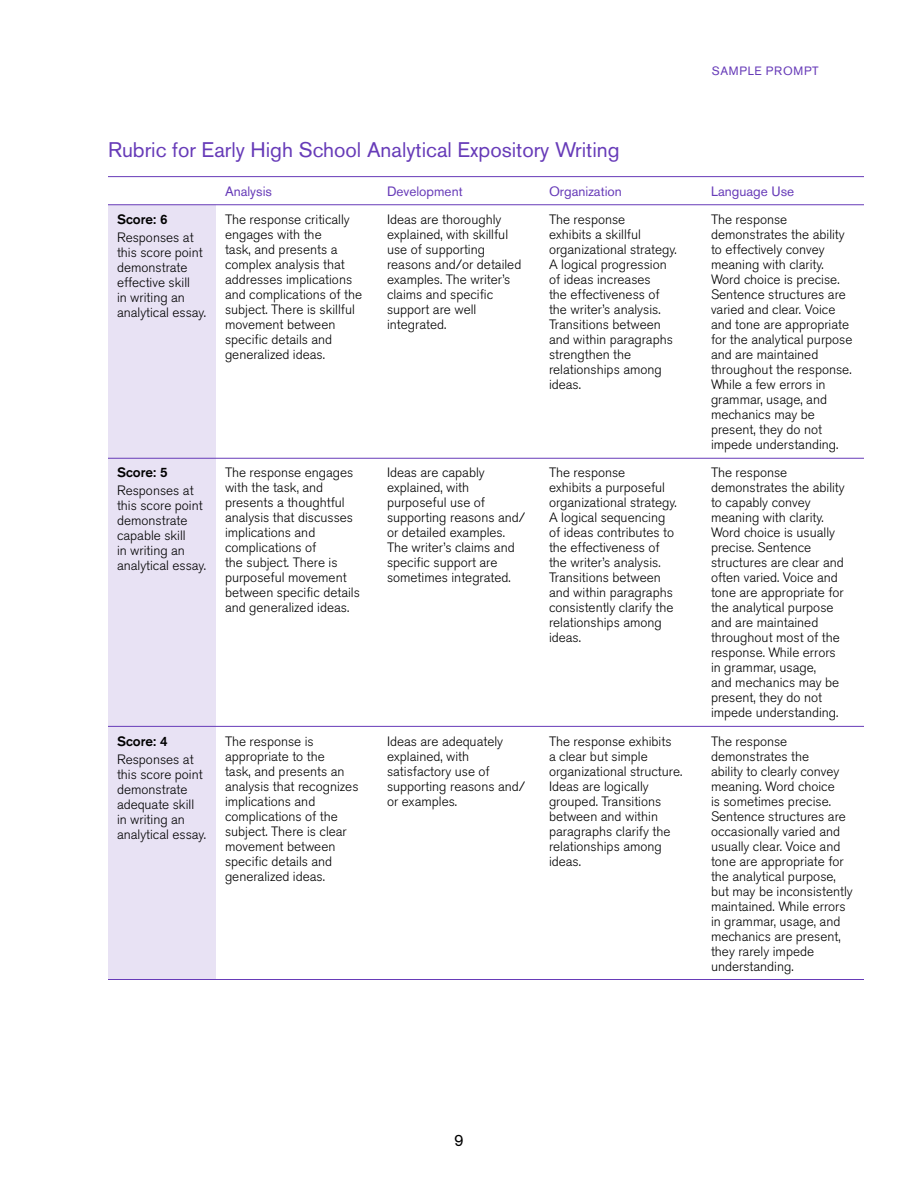
<style>
.page{position:relative;width:918px;height:1188px;background:#fff}
.page>*{position:absolute;margin:0;border:0;box-sizing:border-box;transform-origin:0 0}
.t1{font:21px "Akzidenz Grotesk Std";color:#673bb8}
.t2{font:16.5px "Akzidenz Grotesk Std";color:#000}
.t3{font:300 13.5px/15px "Akzidenz Grotesk Std";color:#000}
.t4{font:13.5px "Akzidenz Grotesk Std";color:#673bb8}
.t5{font:500 13.5px "Akzidenz Grotesk Std";color:#000}
.t6{font:12px "Akzidenz Grotesk Std";letter-spacing:.065em;color:#673bb8}
</style>
<div class="page">
<div style="left:108px;top:205px;width:108px;height:774px;background:#e8e2f4"></div>
<hr style="left:108px;top:458px;width:108px;height:1px;background:#673bb8">
<hr style="left:216px;top:458px;width:162px;height:1px;background:#673bb8">
<hr style="left:378px;top:458px;width:162px;height:1px;background:#673bb8">
<hr style="left:540px;top:458px;width:162px;height:1px;background:#673bb8">
<hr style="left:702px;top:458px;width:162px;height:1px;background:#673bb8">
<hr style="left:108px;top:726px;width:108px;height:1px;background:#673bb8">
<hr style="left:216px;top:726px;width:162px;height:1px;background:#673bb8">
<hr style="left:378px;top:726px;width:162px;height:1px;background:#673bb8">
<hr style="left:540px;top:726px;width:162px;height:1px;background:#673bb8">
<hr style="left:702px;top:726px;width:162px;height:1px;background:#673bb8">
<hr style="left:108px;top:979px;width:108px;height:1px;background:#673bb8">
<hr style="left:216px;top:979px;width:162px;height:1px;background:#673bb8">
<hr style="left:378px;top:979px;width:162px;height:1px;background:#673bb8">
<hr style="left:540px;top:979px;width:162px;height:1px;background:#673bb8">
<hr style="left:702px;top:979px;width:162px;height:1px;background:#673bb8">
<hr style="left:108px;top:176px;width:108px;height:1px;background:#673bb8">
<hr style="left:216px;top:176px;width:162px;height:1px;background:#673bb8">
<hr style="left:378px;top:176px;width:162px;height:1px;background:#673bb8">
<hr style="left:540px;top:176px;width:162px;height:1px;background:#673bb8">
<hr style="left:702px;top:176px;width:162px;height:1px;background:#673bb8">
<hr style="left:108px;top:204px;width:108px;height:1px;background:#673bb8">
<hr style="left:216px;top:204px;width:162px;height:1px;background:#673bb8">
<hr style="left:378px;top:204px;width:162px;height:1px;background:#673bb8">
<hr style="left:540px;top:204px;width:162px;height:1px;background:#673bb8">
<hr style="left:702px;top:204px;width:162px;height:1px;background:#673bb8">
<p class="t6" style="left:712px;top:64px;width:108px">Sample Prompt</p>
<h1 class="t1" style="left:108px;top:137px;width:513px">Rubric for Early High School Analytical Expository Writing</h1>
<p class="t4" style="left:225px;top:183px;width:48px">Analysis</p>
<p class="t4" style="left:387px;top:183px;width:77px">Development</p>
<p class="t4" style="left:549px;top:183px;width:74px">Organization</p>
<p class="t4" style="left:711px;top:183px;width:85px">Language Use</p>
<p class="t5" style="left:117px;top:211px;width:52px">Score: 6</p>
<p class="t3" style="left:117px;top:230px;width:90px">Responses at this score point demonstrate effective skill<br>in writing an analytical essay.</p>
<p class="t3" style="left:225px;top:212px;width:139px">The response critically engages with the<br>task, and presents a complex analysis that addresses implications and complications of the subject. There is skillful movement between specific details and generalized ideas.</p>
<p class="t3" style="left:387px;top:212px;width:136px">Ideas are thoroughly explained, with skillful use of supporting reasons and/or detailed examples. The writer’s claims and specific support are well integrated.</p>
<p class="t3" style="left:549px;top:212px;width:129px">The response<br>exhibits a skillful organizational strategy.<br>A logical progression of ideas increases<br>the effectiveness of the writer’s analysis.<br>Transitions between and within paragraphs strengthen the relationships among ideas.</p>
<p class="t3" style="left:711px;top:212px;width:143px">The response demonstrates the ability to effectively convey meaning with clarity.<br>Word choice is precise.<br>Sentence structures are varied and clear. Voice and tone are appropriate for the analytical purpose and are maintained throughout the response.<br>While a few errors in grammar, usage, and mechanics may be present, they do not impede understanding.</p>
<p class="t5" style="left:117px;top:464px;width:52px">Score: 5</p>
<p class="t3" style="left:117px;top:483px;width:90px">Responses at this score point demonstrate capable skill<br>in writing an analytical essay.</p>
<p class="t5" style="left:117px;top:732px;width:52px">Score: 4</p>
<p class="t3" style="left:117px;top:752px;width:90px">Responses at this score point demonstrate adequate skill in writing an analytical essay.</p>
<p class="t3" style="left:225px;top:465px;width:136px">The response engages with the task, and presents a thoughtful analysis that discusses implications and complications of<br>the subject. There is purposeful movement between specific details and generalized ideas.</p>
<p class="t3" style="left:387px;top:465px;width:140px">Ideas are capably explained, with purposeful use of supporting reasons and/ or detailed examples.<br>The writer’s claims and specific support are sometimes integrated.</p>
<p class="t3" style="left:549px;top:465px;width:129px">The response<br>exhibits a purposeful organizational strategy.<br>A logical sequencing of ideas contributes to the effectiveness of the writer’s analysis.<br>Transitions between and within paragraphs consistently clarify the relationships among ideas.</p>
<p class="t3" style="left:711px;top:465px;width:135px">The response demonstrates the ability to capably convey meaning with clarity.<br>Word choice is usually precise. Sentence structures are clear and often varied. Voice and tone are appropriate for the analytical purpose and are maintained throughout most of the response. While errors in grammar, usage,<br>and mechanics may be present, they do not impede understanding.</p>
<p class="t3" style="left:225px;top:734px;width:135px">The response is appropriate to the<br>task, and presents an analysis that recognizes implications and complications of the subject. There is clear movement between specific details and generalized ideas.</p>
<p class="t3" style="left:387px;top:734px;width:140px">Ideas are adequately explained, with satisfactory use of supporting reasons and/ or examples.</p>
<p class="t3" style="left:549px;top:734px;width:135px">The response exhibits<br>a clear but simple organizational structure.<br>Ideas are logically grouped. Transitions between and within paragraphs clarify the relationships among ideas.</p>
<p class="t3" style="left:711px;top:734px;width:143px">The response demonstrates the<br>ability to clearly convey meaning. Word choice<br>is sometimes precise.<br>Sentence structures are occasionally varied and usually clear. Voice and tone are appropriate for the analytical purpose, but may be inconsistently maintained. While errors in grammar, usage, and mechanics are present, they rarely impede understanding.</p>
<p class="t2" style="left:454px;top:1131px;width:11px">9</p>
</div>
